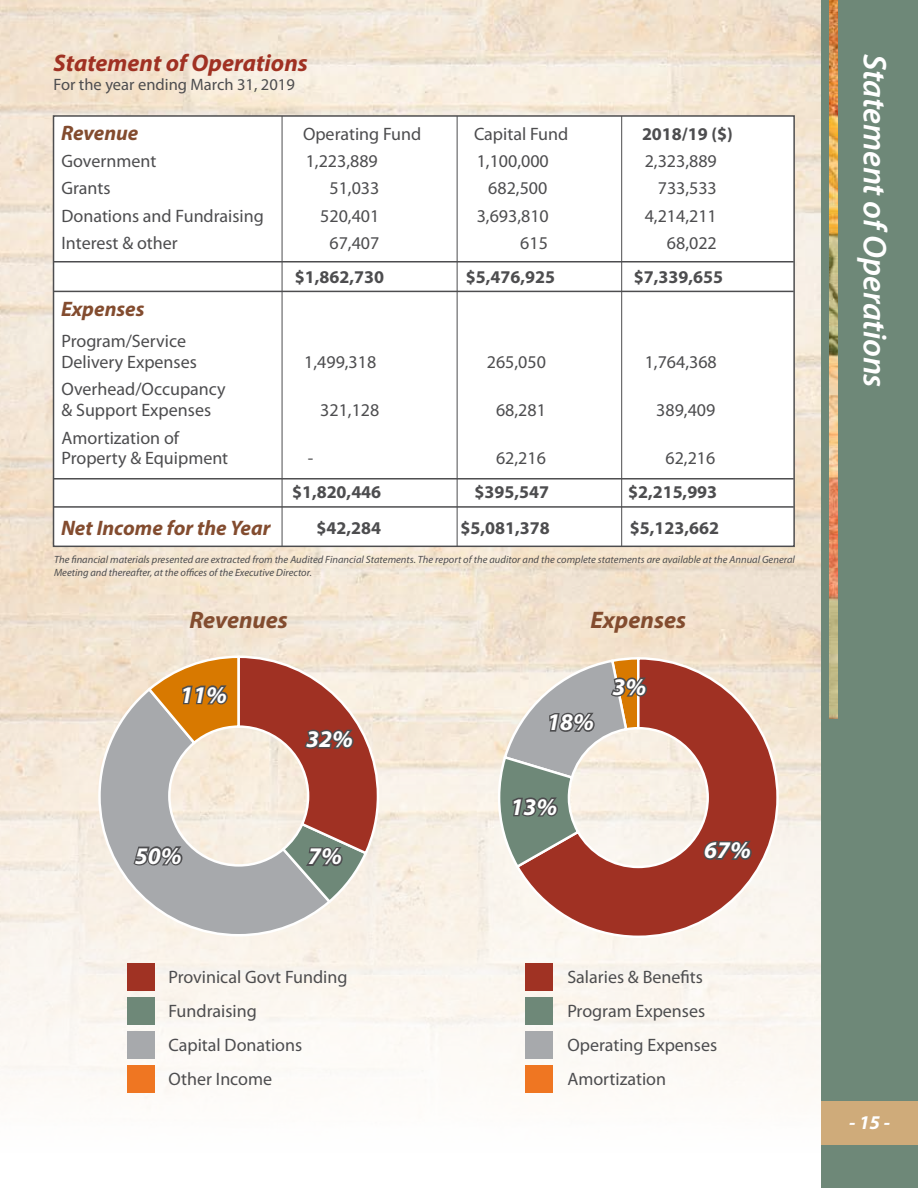
<style>
.page{position:relative;width:918px;height:1188px;background:#fff}
.page>*{position:absolute;margin:0;border:0;box-sizing:border-box;transform-origin:0 0}
.t1{font:italic 600 33px "Myriad Pro";letter-spacing:-.005em;color:#fff}
.t2{font:italic 700 24px "Myriad Pro";color:#fff}
.t3{font:italic 700 24px "Myriad Pro";color:#a03123}
.t4{font:italic 700 24px "Myriad Pro";color:#834c2f}
.t5{font:italic 700 21px "Myriad Pro";color:#834c2f}
.t6{font:italic 700 19.5px "Myriad Pro";color:#fff}
.t7{font:18px/33.8px "Myriad Pro";color:#4d4d4f}
.t8{font:700 18px "Myriad Pro";color:#4d4d4f}
.t9{font:16.5px "Myriad Pro";color:#4d4d4f}
.t10{font:italic 10.5px/13.5px "Myriad Pro";color:#4d4d4f}
</style>
<div class="page">
<div style="left:53px;top:115px;width:742px;height:432px;background:#fff;border:2px solid #4d4d4f"></div>
<div style="left:821px;top:0;width:97px;height:1188px;background:#6e8878"></div>
<div style="left:821px;top:1102px;width:97px;height:43px;background:#cfab7a"></div>
<img style="left:829px;top:0;width:9px;height:718px">
<hr style="left:282px;top:116px;width:1px;height:430px;background:#4d4d4f">
<hr style="left:457px;top:116px;width:1px;height:430px;background:#4d4d4f">
<hr style="left:621px;top:116px;width:1px;height:430px;background:#4d4d4f">
<hr style="left:54px;top:291px;width:740px;height:1px;background:#4d4d4f">
<hr style="left:54px;top:261px;width:740px;height:1px;background:#4d4d4f">
<hr style="left:54px;top:506px;width:740px;height:2px;background:#4d4d4f">
<hr style="left:54px;top:478px;width:740px;height:2px;background:#4d4d4f">
<svg style="left:98px;top:686px;width:235px;height:252px;background:#d2ceca"></svg>
<svg style="left:514px;top:656px;width:265px;height:282px;background:#c58376"></svg>
<svg style="left:702px;top:839px;width:52px;height:24px"></svg>
<svg style="left:498px;top:656px;width:151px;height:214px;background:#c1b7ac"></svg>
<svg style="left:132px;top:656px;width:247px;height:249px;background:#c3a392"></svg>
<div style="left:127px;top:963px;width:28px;height:28px;background:#a03223"></div>
<div style="left:525px;top:963px;width:28px;height:28px;background:#a03223"></div>
<div style="left:127px;top:997px;width:28px;height:28px;background:#6e8878"></div>
<div style="left:525px;top:997px;width:28px;height:28px;background:#6e8878"></div>
<div style="left:127px;top:1031px;width:28px;height:28px;background:#a7a9ac"></div>
<div style="left:525px;top:1031px;width:28px;height:28px;background:#a7a9ac"></div>
<div style="left:127px;top:1065px;width:28px;height:28px;background:#ef7622"></div>
<div style="left:525px;top:1065px;width:28px;height:28px;background:#ef7622"></div>
<h2 class="t3" style="left:54px;top:47px;width:256px">Statement of Operations</h2>
<p class="t9" style="left:54px;top:76px;width:243px">For the year ending March 31, 2019</p>
<p class="t5" style="left:61px;top:120px;width:79px">Revenue</p>
<p class="t7" style="left:303px;top:117px;width:120px">Operating Fund</p>
<p class="t7" style="left:474px;top:117px;width:96px">Capital Fund</p>
<p class="t8" style="left:642px;top:122px;width:92px">2018/19 ($)</p>
<p class="t7" style="left:62px;top:144px;width:96px">Government</p>
<p class="t7" style="left:306px;top:144px;width:74px">1,223,889</p>
<p class="t7" style="left:477px;top:144px;width:74px">1,100,000</p>
<p class="t7" style="left:645px;top:144px;width:74px">2,323,889</p>
<p class="t7" style="left:61px;top:172px;width:51px">Grants</p>
<p class="t7" style="left:330px;top:172px;width:51px">51,033</p>
<p class="t7" style="left:488px;top:172px;width:61px">682,500</p>
<p class="t7" style="left:658px;top:172px;width:61px">733,533</p>
<p class="t7" style="left:61px;top:199px;width:204px">Donations and Fundraising</p>
<p class="t7" style="left:320px;top:199px;width:61px">520,401</p>
<p class="t7" style="left:477px;top:199px;width:74px">3,693,810</p>
<p class="t7" style="left:645px;top:199px;width:74px">4,214,211</p>
<p class="t7" style="left:61px;top:227px;width:118px">Interest &amp; other</p>
<p class="t7" style="left:329px;top:227px;width:51px">67,407</p>
<p class="t7" style="left:520px;top:227px;width:29px">615</p>
<p class="t7" style="left:667px;top:227px;width:51px">68,022</p>
<p class="t8" style="left:295px;top:265px;width:91px">$1,862,730</p>
<p class="t8" style="left:466px;top:265px;width:91px">$5,476,925</p>
<p class="t8" style="left:634px;top:265px;width:91px">$7,339,655</p>
<p class="t5" style="left:61px;top:295px;width:85px">Expenses</p>
<p class="t7" style="left:62px;top:331px;width:137px;line-height:20.7px">Program/Service<br>Delivery Expenses</p>
<p class="t7" style="left:61px;top:379px;width:166px;line-height:20.7px">Overhead/Occupancy &amp; Support Expenses</p>
<p class="t7" style="left:62px;top:428px;width:168px;line-height:20.7px">Amortization of<br>Property &amp; Equipment</p>
<p class="t5" style="left:61px;top:514px;width:211px">Net Income for the Year</p>
<p class="t7" style="left:304px;top:345px;width:74px">1,499,318</p>
<p class="t7" style="left:487px;top:345px;width:61px">265,050</p>
<p class="t7" style="left:645px;top:345px;width:74px">1,764,368</p>
<p class="t7" style="left:320px;top:394px;width:61px">321,128</p>
<p class="t7" style="left:496px;top:394px;width:51px">68,281</p>
<p class="t7" style="left:656px;top:394px;width:61px">389,409</p>
<p class="t7" style="left:308px;top:442px;width:7px">-</p>
<p class="t7" style="left:496px;top:442px;width:51px">62,216</p>
<p class="t7" style="left:666px;top:442px;width:51px">62,216</p>
<p class="t8" style="left:292px;top:480px;width:91px">$1,820,446</p>
<p class="t8" style="left:475px;top:480px;width:76px">$395,547</p>
<p class="t8" style="left:628px;top:480px;width:91px">$2,215,993</p>
<p class="t8" style="left:316px;top:516px;width:66px">$42,284</p>
<p class="t8" style="left:460px;top:516px;width:91px">$5,081,378</p>
<p class="t8" style="left:630px;top:516px;width:91px">$5,123,662</p>
<p class="t10" style="left:54px;top:553px;width:742px">The financial materials presented are extracted from the Audited Financial Statements. The report of the auditor and the complete statements are available at the Annual General<br>Meeting and thereafter, at the offices of the Executive Director.</p>
<h2 class="t4" style="left:190px;top:604px;width:100px">Revenues</h2>
<h2 class="t4" style="left:591px;top:604px;width:97px">Expenses</h2>
<h2 class="t2" style="left:180px;top:679px;width:48px">11%</h2>
<h2 class="t2" style="left:612px;top:671px;width:35px">3%</h2>
<h2 class="t2" style="left:135px;top:840px;width:48px">50%</h2>
<h2 class="t2" style="left:306px;top:723px;width:48px">32%</h2>
<h2 class="t2" style="left:308px;top:841px;width:35px">7%</h2>
<h2 class="t2" style="left:547px;top:706px;width:48px">18%</h2>
<h2 class="t2" style="left:510px;top:791px;width:48px">13%</h2>
<h2 class="t2" style="left:704px;top:835px;width:48px">67%</h2>
<p class="t7" style="left:168px;top:961px;width:180px">Provinical Govt Funding<br>Fundraising<br>Capital Donations<br>Other Income</p>
<p class="t7" style="left:567px;top:961px;width:151px">Salaries &amp; Benefits<br>Program Expenses<br>Operating Expenses<br>Amortization</p>
<h1 class="t1" style="left:896px;top:54px;width:335px;rotate:90deg">Statement of Operations</h1>
<p class="t6" style="left:849px;top:1110px;width:42px">- 15 -</p>
</div>
